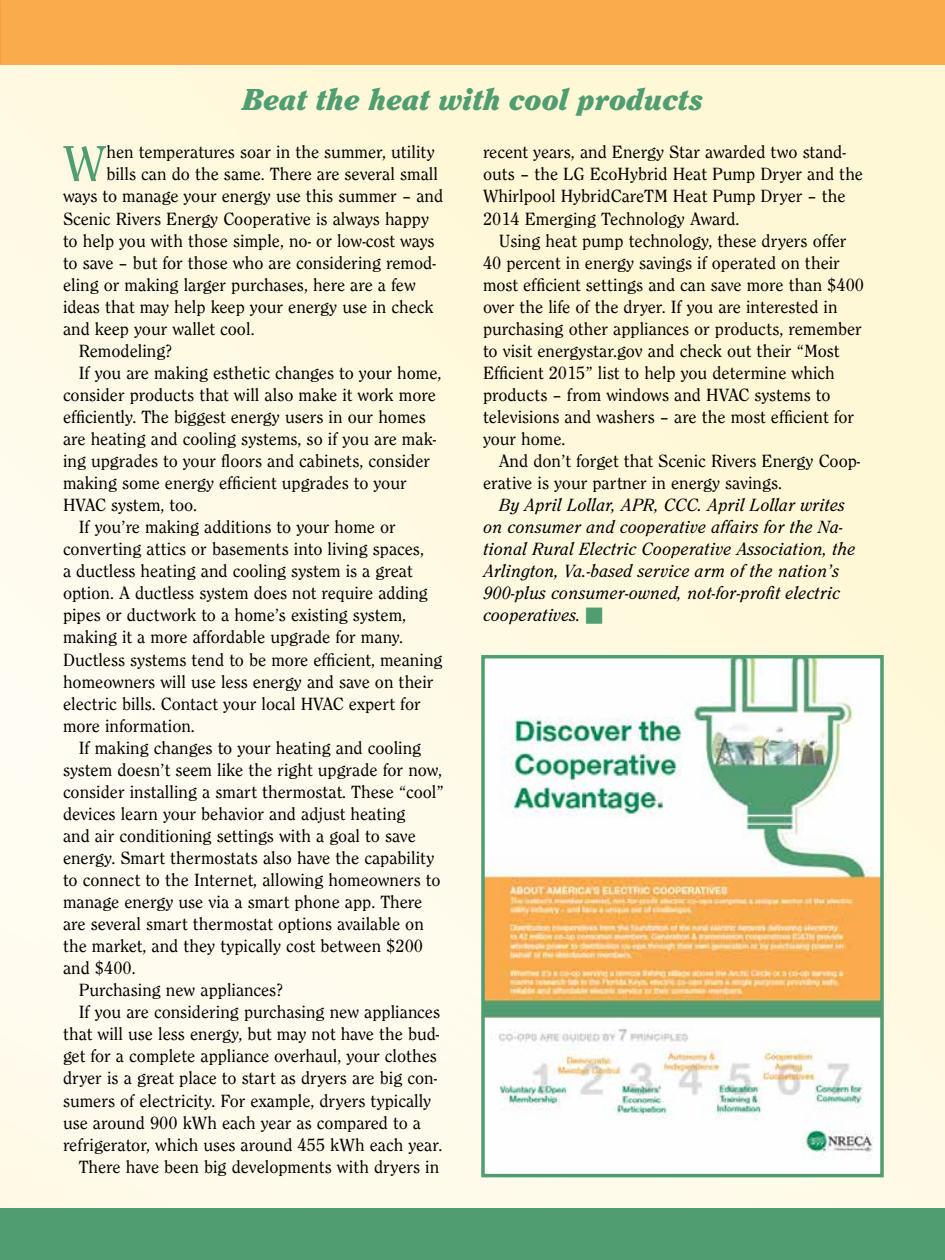
<style>
.page{position:relative;width:945px;height:1260px;background:#fff}
.page>*{position:absolute;margin:0;border:0;box-sizing:border-box;transform-origin:0 0}
.t1{font:51.45px "Clearface Regular DTC";color:#519d72}
.t2{font:31.5px "Clearface Black Italic DTC";color:#519d72}
.t3{font:18.38px/22.1px "Clearface Regular DTC";color:#000}
.t4{font:18.38px/22.1px "Clearface Regular Italic DTC";color:#000}
.s1{color:#519d72}
</style>
<div class="page">
<div style="left:0;top:0;width:945px;height:1211px;background:linear-gradient(to right,#fffbed,#fef7d4)"></div>
<div style="left:0;top:0;width:945px;height:65px;background:#faab4c"></div>
<div style="left:0;top:1209px;width:945px;height:51px;background:#519d72"></div>
<img style="left:486px;top:660px;width:393px;height:512px">
<div style="left:481px;top:655px;width:403px;height:522px;border:4px solid #519d72"></div>
<h2 class="t2" style="left:242px;top:81px;width:462px">Beat the heat with cool products</h2>
<h1 class="t1" style="left:63px;top:135px;width:45px">W</h1>
<p class="t3" style="left:106px;top:141px;width:330px">hen temperatures soar in the summer, utility</p>
<p class="t3" style="left:106px;top:163px;width:333px">bills can do the same. There are several small</p>
<p class="t3" style="left:63px;top:185px;width:382px">ways to manage your energy use this summer – and</p>
<p class="t3" style="left:63px;top:207px;width:368px">Scenic Rivers Energy Cooperative is always happy</p>
<p class="t3" style="left:63px;top:229px;width:373px">to help you with those simple, no- or low-cost ways</p>
<p class="t3" style="left:63px;top:251px;width:374px">to save – but for those who are considering remod-</p>
<p class="t3" style="left:63px;top:273px;width:354px">eling or making larger purchases, here are a few</p>
<p class="t3" style="left:63px;top:295px;width:372px">ideas that may help keep your energy use in check</p>
<p class="t3" style="left:63px;top:317px;width:193px">and keep your wallet cool.</p>
<p class="t3" style="left:79px;top:339px;width:95px">Remodeling?</p>
<p class="t3" style="left:79px;top:361px;width:364px">If you are making esthetic changes to your home,</p>
<p class="t3" style="left:63px;top:383px;width:374px">consider products that will also make it work more</p>
<p class="t3" style="left:63px;top:406px;width:364px">efficiently. The biggest energy users in our homes</p>
<p class="t3" style="left:63px;top:428px;width:375px">are heating and cooling systems, so if you are mak-</p>
<p class="t3" style="left:63px;top:450px;width:369px">ing upgrades to your floors and cabinets, consider</p>
<p class="t3" style="left:63px;top:472px;width:345px">making some energy efficient upgrades to your</p>
<p class="t3" style="left:63px;top:494px;width:136px">HVAC system, too.</p>
<p class="t3" style="left:79px;top:516px;width:319px">If you’re making additions to your home or</p>
<p class="t3" style="left:63px;top:538px;width:362px">converting attics or basements into living spaces,</p>
<p class="t3" style="left:63px;top:560px;width:351px">a ductless heating and cooling system is a great</p>
<p class="t3" style="left:63px;top:582px;width:366px">option. A ductless system does not require adding</p>
<p class="t3" style="left:63px;top:604px;width:345px">pipes or ductwork to a home’s existing system,</p>
<p class="t3" style="left:63px;top:626px;width:342px">making it a more affordable upgrade for many.</p>
<p class="t3" style="left:63px;top:648px;width:381px">Ductless systems tend to be more efficient, meaning</p>
<p class="t3" style="left:63px;top:670px;width:372px">homeowners will use less energy and save on their</p>
<p class="t3" style="left:63px;top:692px;width:359px">electric bills. Contact your local HVAC expert for</p>
<p class="t3" style="left:63px;top:714px;width:133px">more information.</p>
<p class="t3" style="left:79px;top:736px;width:344px">If making changes to your heating and cooling</p>
<p class="t3" style="left:63px;top:758px;width:380px">system doesn’t seem like the right upgrade for now,</p>
<p class="t3" style="left:63px;top:780px;width:382px">consider installing a smart thermostat. These “cool”</p>
<p class="t3" style="left:63px;top:802px;width:344px">devices learn your behavior and adjust heating</p>
<p class="t3" style="left:63px;top:824px;width:354px">and air conditioning settings with a goal to save</p>
<p class="t3" style="left:63px;top:847px;width:373px">energy. Smart thermostats also have the capability</p>
<p class="t3" style="left:63px;top:869px;width:379px">to connect to the Internet, allowing homeowners to</p>
<p class="t3" style="left:63px;top:891px;width:361px">manage energy use via a smart phone app. There</p>
<p class="t3" style="left:63px;top:913px;width:362px">are several smart thermostat options available on</p>
<p class="t3" style="left:63px;top:935px;width:362px">the market, and they typically cost between $200</p>
<p class="t3" style="left:63px;top:957px;width:74px">and $400.</p>
<p class="t3" style="left:79px;top:979px;width:206px">Purchasing new appliances?</p>
<p class="t3" style="left:79px;top:1001px;width:363px">If you are considering purchasing new appliances</p>
<p class="t3" style="left:63px;top:1023px;width:378px">that will use less energy, but may not have the bud-</p>
<p class="t3" style="left:63px;top:1045px;width:375px">get for a complete appliance overhaul, your clothes</p>
<p class="t3" style="left:63px;top:1067px;width:376px">dryer is a great place to start as dryers are big con-</p>
<p class="t3" style="left:63px;top:1089px;width:370px">sumers of electricity. For example, dryers typically</p>
<p class="t3" style="left:63px;top:1111px;width:360px">use around 900 kWh each year as compared to a</p>
<p class="t3" style="left:63px;top:1133px;width:381px">refrigerator, which uses around 455 kWh each year.</p>
<p class="t3" style="left:79px;top:1155px;width:362px">There have been big developments with dryers in</p>
<p class="t3" style="left:483px;top:141px;width:382px">recent years, and Energy Star awarded two stand&shy;outs – the LG EcoHybrid Heat Pump Dryer and the Whirlpool HybridCareTM Heat Pump Dryer – the 2014 Emerging Technology Award.</p>
<p class="t3" style="left:483px;top:229px;width:383px;text-indent:16px">Using heat pump technology, these dryers offer 40 percent in energy savings if operated on their most efficient settings and can save more than $400 over the life of the dryer. If you are interested in purchasing other appliances or products, remember to visit energystar.gov and check out their “Most Efficient 2015” list to help you determine which products – from windows and HVAC systems to televisions and washers – are the most efficient for your home.</p>
<p class="t3" style="left:483px;top:450px;width:379px;text-indent:16px">And don’t forget that Scenic Rivers Energy Coop&shy;erative is your partner in energy savings.</p>
<p class="t4" style="left:483px;top:494px;width:374px;text-indent:16px">By April Lollar, APR, CCC. April Lollar writes on consumer and cooperative affairs for the Na&shy;tional Rural Electric Cooperative Association, the Arlington, Va.-based service arm of the nation’s 900-plus consumer-owned, not-for-profit electric cooperatives. <span class="s1">■</span></p>
</div>
